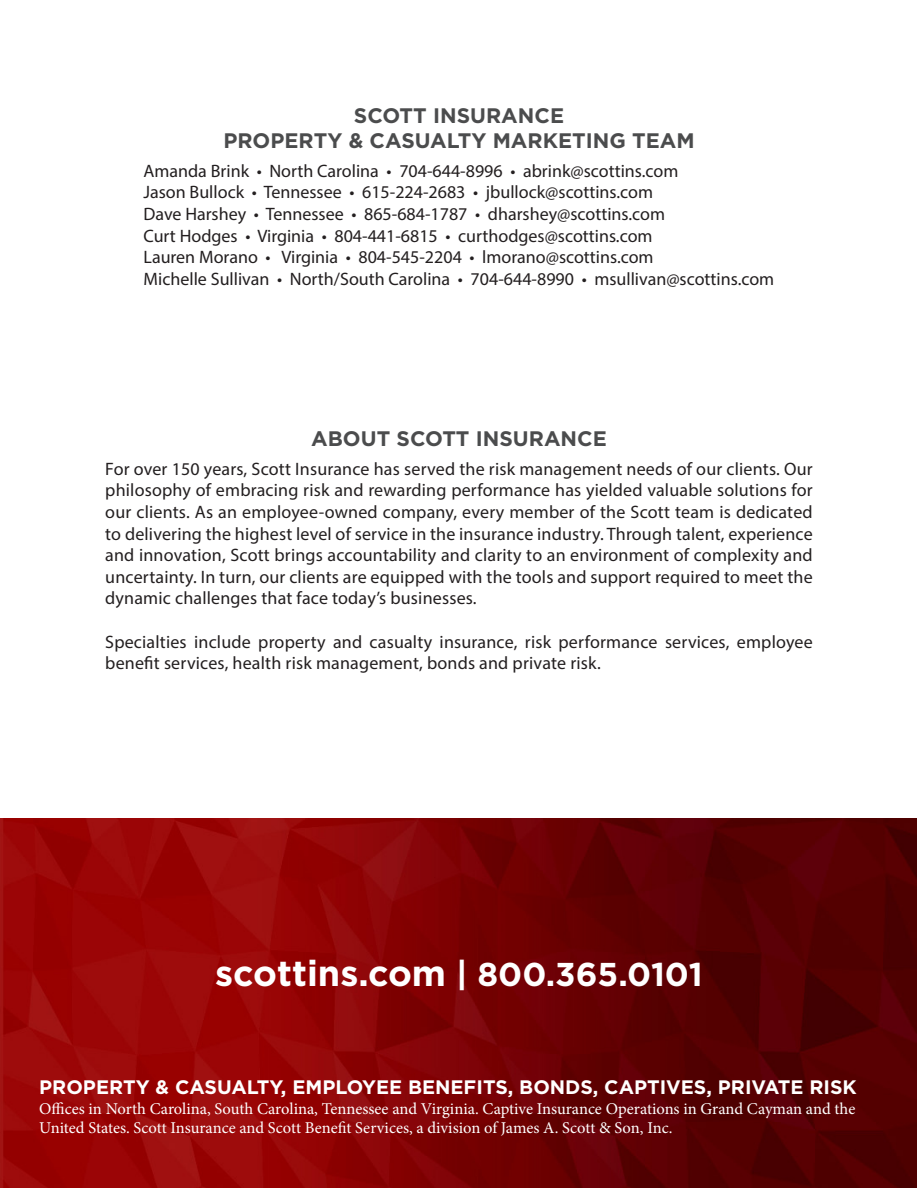
<style>
.page{position:relative;width:918px;height:1188px;background:#fff}
.page>*{position:absolute;margin:0;border:0;box-sizing:border-box;transform-origin:0 0}
.t1{font:700 33px "Gotham";color:#fff}
.t2{font:700 21px/25.2px "Gotham";color:#4b4c4d;text-align:center}
.t3{font:700 19.5px "Gotham";color:#fff}
.t4{font:18px/21.6px "Myriad Pro";color:#231f20}
.t5{font:16.5px/19.8px "Minion Pro";letter-spacing:-.005em;color:#fff}
.s1{font-size:36px}
</style>
<div class="page">
<img style="left:0;top:819px;width:916px;height:369px">
<p class="t2" style="left:223px;top:103px;width:473px">SCOTT INSURANCE<br>PROPERTY &amp; CASUALTY MARKETING TEAM</p>
<p class="t4" style="left:144px;top:160px;width:536px">Amanda Brink • North Carolina • 704-644-8996 • abrink@scottins.com</p>
<p class="t4" style="left:144px;top:181px;width:632px">Jason Bullock • Tennessee • 615-224-2683 • jbullock@scottins.com<br>Dave Harshey • Tennessee • 865-684-1787 • dharshey@scottins.com<br>Curt Hodges • Virginia • 804-441-6815 • curthodges@scottins.com<br>Lauren Morano • Virginia • 804-545-2204 • lmorano@scottins.com<br>Michelle Sullivan • North/South Carolina • 704-644-8990 • msullivan@scottins.com</p>
<p class="t2" style="left:311px;top:426px;width:297px">ABOUT SCOTT INSURANCE</p>
<p class="t4" style="left:105px;top:458px;width:709px;text-align:justify">For over 150 years, Scott Insurance has served the risk management needs of our clients. Our philosophy of embracing risk and rewarding performance has yielded valuable solutions for our clients. As an employee-owned company, every member of the Scott team is dedicated to delivering the highest level of service in the insurance industry. Through talent, experience and innovation, Scott brings accountability and clarity to an environment of complexity and uncertainty. In turn, our clients are equipped with the tools and support required to meet the dynamic challenges that face today’s businesses.</p>
<p class="t4" style="left:105px;top:630px;width:709px">Specialties include property and casualty insurance, risk performance services, employee benefit services, health risk management, bonds and private risk.</p>
<p class="t1" style="left:215px;top:955px;width:489px"><span class="s1">scottins.com</span> | 800.365.0101</p>
<p class="t3" style="left:39px;top:1076px;width:819px">PROPERTY &amp; CASUALTY, EMPLOYEE BENEFITS, BONDS, CAPTIVES, PRIVATE RISK</p>
<p class="t5" style="left:39px;top:1099px;width:818px">Offices in North Carolina, South Carolina, Tennessee and Virginia. Captive Insurance Operations in Grand Cayman and the<br>United States. Scott Insurance and Scott Benefit Services, a division of James A. Scott &amp; Son, Inc.</p>
</div>
